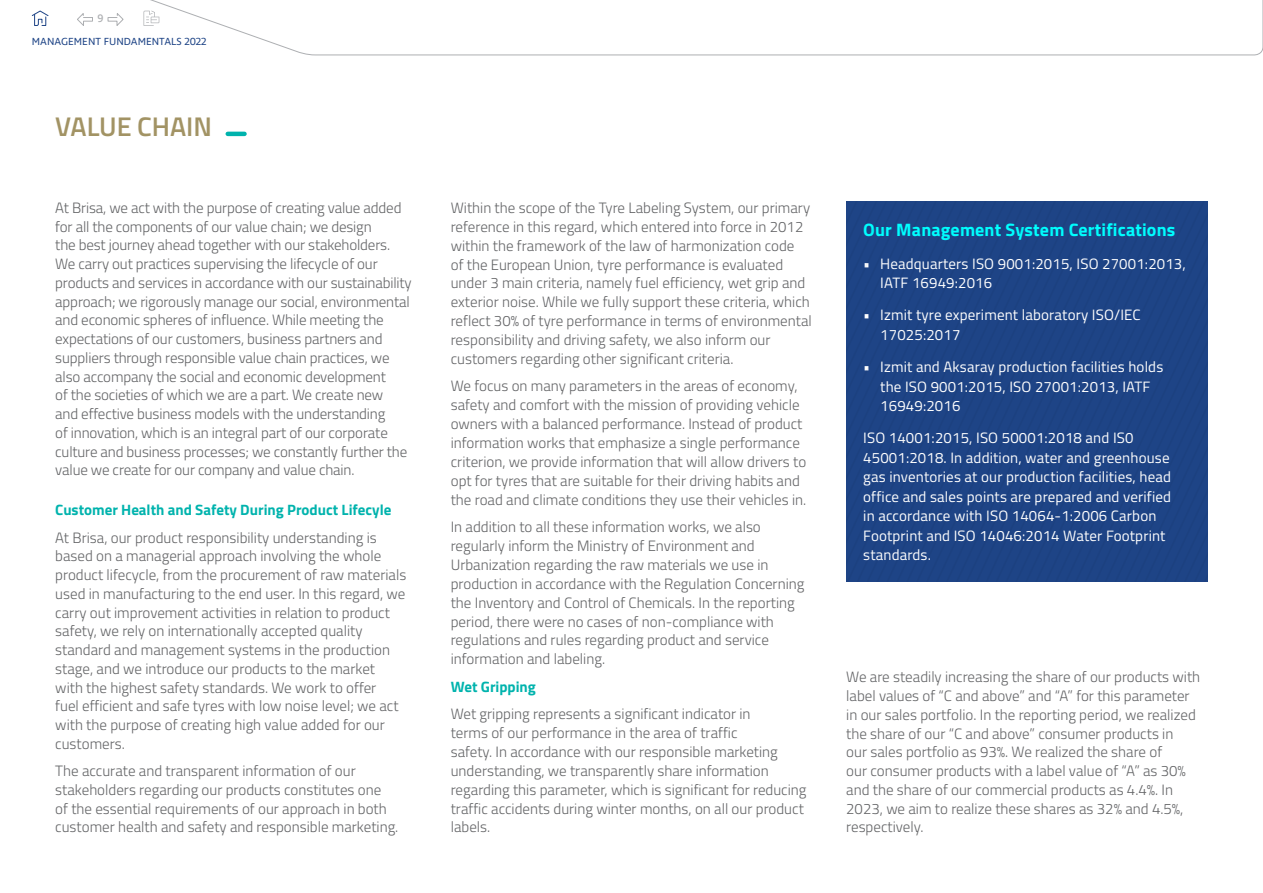
<style>
.page{position:relative;width:1263px;height:893px;background:#fff}
.page>*{position:absolute;margin:0;border:0;box-sizing:border-box;transform-origin:0 0}
.t1{font:600 27px "Titillium";color:#a29364}
.t2{font:700 18px "Titillium";letter-spacing:.01em;color:#0ff}
.t3{font:300 15px/18.8px "Titillium";color:#636466}
.t4{font:15px/19.5px "Titillium";letter-spacing:.01em;color:#fff}
.t5{font:700 15px "Titillium";color:#00b3ad}
.t6{font:10.5px "Ingra";color:#1e4486}
.t7{font:600 10.5px "Open Sans";color:#adafb2}
</style>
<div class="page">
<hr style="left:228px;top:132px;width:17px;height:4px;background:#00b3ad">
<div style="left:846px;top:202px;width:362px;height:380px;background:#1e4486"></div>
<svg style="left:144px;top:0;width:1119px;height:56px"></svg>
<svg style="left:143px;top:11px;width:16px;height:15px"></svg>
<svg style="left:31px;top:10px;width:18px;height:16px"></svg>
<svg style="left:107px;top:13px;width:17px;height:13px"></svg>
<svg style="left:77px;top:13px;width:16px;height:13px"></svg>
<p class="t7" style="left:97px;top:11px;width:8px">9</p>
<p class="t6" style="left:32px;top:35px;width:176px">MANAGEMENT FUNDAMENTALS 2022</p>
<h1 class="t1" style="left:55px;top:106px;width:158px">VALUE CHAIN</h1>
<p class="t3" style="left:55px;top:198px;width:358px">At Brisa, we act with the purpose of creating value added for all the components of our value chain; we design<br>the best journey ahead together with our stakeholders.<br>We carry out practices supervising the lifecycle of our products and services in accordance with our sustainability approach; we rigorously manage our social, environmental and economic spheres of influence. While meeting the expectations of our customers, business partners and suppliers through responsible value chain practices, we also accompany the social and economic development<br>of the societies of which we are a part. We create new<br>and effective business models with the understanding<br>of innovation, which is an integral part of our corporate culture and business processes; we constantly further the value we create for our company and value chain.</p>
<p class="t5" style="left:55px;top:499px;width:338px">Customer Health and Safety During Product Lifecyle</p>
<p class="t3" style="left:55px;top:527px;width:353px">At Brisa, our product responsibility understanding is based on a managerial approach involving the whole product lifecycle, from the procurement of raw materials used in manufacturing to the end user. In this regard, we carry out improvement activities in relation to product safety, we rely on internationally accepted quality standard and management systems in the production stage, and we introduce our products to the market with the highest safety standards. We work to offer<br>fuel efficient and safe tyres with low noise level; we act with the purpose of creating high value added for our customers.</p>
<p class="t3" style="left:55px;top:761px;width:345px">The accurate and transparent information of our stakeholders regarding our products constitutes one<br>of the essential requirements of our approach in both customer health and safety and responsible marketing.</p>
<p class="t3" style="left:451px;top:197px;width:363px">Within the scope of the Tyre Labeling System, our primary reference in this regard, which entered into force in 2012 within the framework of the law of harmonization code<br>of the European Union, tyre performance is evaluated under 3 main criteria, namely fuel efficiency, wet grip and exterior noise. While we fully support these criteria, which reflect 30% of tyre performance in terms of environmental responsibility and driving safety, we also inform our customers regarding other significant criteria.</p>
<p class="t3" style="left:451px;top:376px;width:357px">We focus on many parameters in the areas of economy, safety and comfort with the mission of providing vehicle owners with a balanced performance. Instead of product information works that emphasize a single performance criterion, we provide information that will allow drivers to opt for tyres that are suitable for their driving habits and the road and climate conditions they use their vehicles in.</p>
<p class="t3" style="left:451px;top:517px;width:355px">In addition to all these information works, we also regularly inform the Ministry of Environment and Urbanization regarding the raw materials we use in production in accordance with the Regulation Concerning the Inventory and Control of Chemicals. In the reporting period, there were no cases of non-compliance with regulations and rules regarding product and service information and labeling.</p>
<p class="t5" style="left:451px;top:675px;width:87px">Wet Gripping</p>
<p class="t3" style="left:451px;top:704px;width:357px">Wet gripping represents a significant indicator in<br>terms of our performance in the area of traffic<br>safety. In accordance with our responsible marketing understanding, we transparently share information regarding this parameter, which is significant for reducing traffic accidents during winter months, on all our product labels.</p>
<p class="t2" style="left:863px;top:216px;width:314px">Our Management System Certifications</p>
<p class="t4" style="left:880px;top:253px;width:307px;text-indent:-17px">• Headquarters ISO 9001:2015, ISO 27001:2013,<br>IATF 16949:2016</p>
<p class="t4" style="left:880px;top:305px;width:262px;text-indent:-17px">• Izmit tyre experiment laboratory ISO/IEC<br>17025:2017</p>
<p class="t4" style="left:880px;top:356px;width:285px;text-indent:-17px">• Izmit and Aksaray production facilities holds the ISO 9001:2015, ISO 27001:2013, IATF<br>16949:2016</p>
<p class="t4" style="left:863px;top:428px;width:309px">ISO 14001:2015, ISO 50001:2018 and IS0<br>45001:2018. In addition, water and greenhouse gas inventories at our production facilities, head office and sales points are prepared and verified in accordance with ISO 14064-1:2006 Carbon Footprint and ISO 14046:2014 Water Footprint standards.</p>
<p class="t3" style="left:846px;top:667px;width:355px">We are steadily increasing the share of our products with label values of “C and above” and “A” for this parameter in our sales portfolio. In the reporting period, we realized the share of our “C and above” consumer products in<br>our sales portfolio as 93%. We realized the share of<br>our consumer products with a label value of “A” as 30% and the share of our commercial products as 4.4%. In 2023, we aim to realize these shares as 32% and 4.5%, respectively.</p>
</div>
